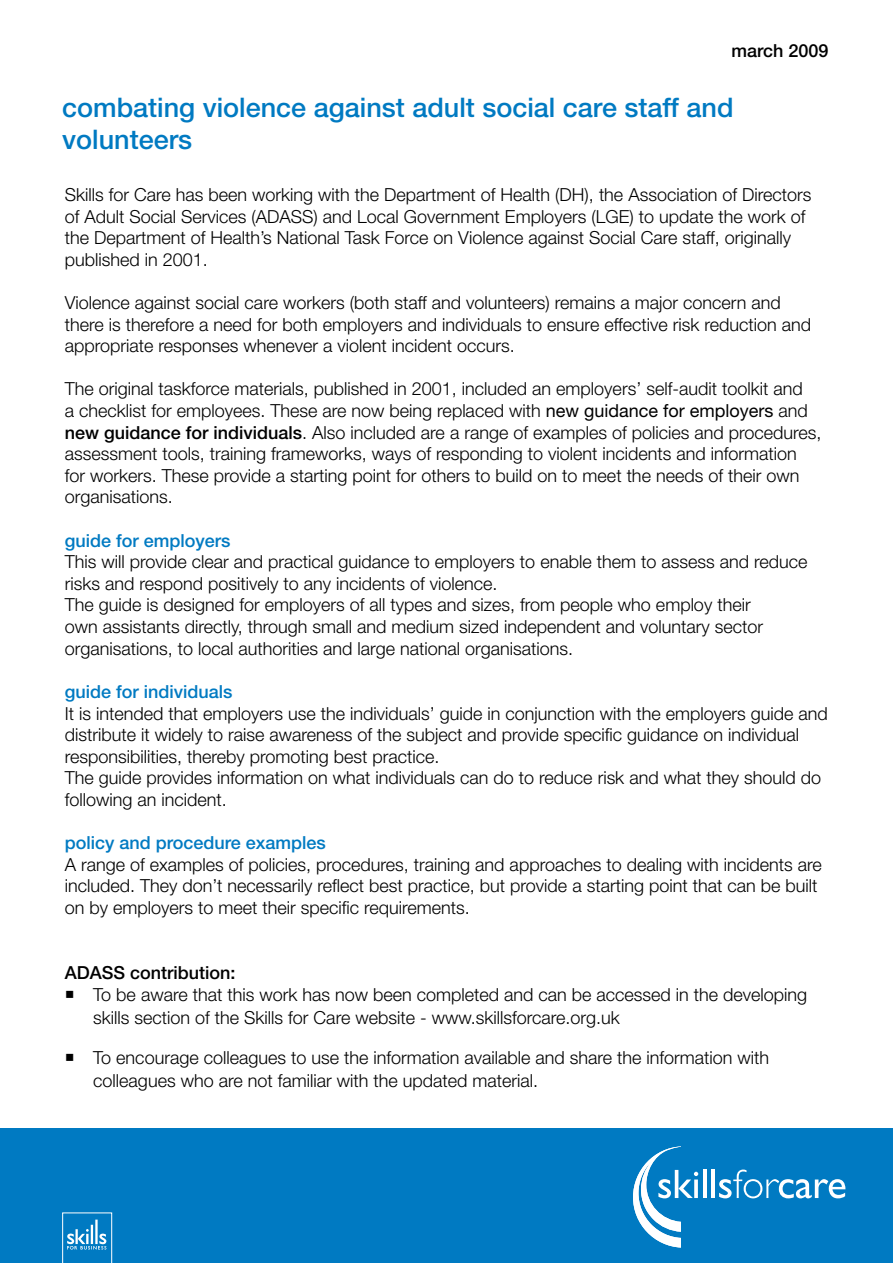
<style>
.page{position:relative;width:893px;height:1263px;background:#fff}
.page>*{position:absolute;margin:0;border:0;box-sizing:border-box;transform-origin:0 0}
.t1{font:500 27px/32.4px "Helvetica Neue LT Std";color:#007ac2}
.t2{font:300 18px/21.6px "Helvetica Neue LT Std";color:#000}
.t3{font:500 18px "Helvetica Neue LT Std";color:#007ac2}
.t4{font:500 18px "Helvetica Neue LT Std";color:#000}
.s1{font-weight:400}
.s2{font-weight:500}
</style>
<div class="page">
<div style="left:0;top:1129px;width:893px;height:134px;background:#007ac2"></div>
<svg style="left:633px;top:1146px;width:65px;height:101px"></svg>
<hr style="left:703px;top:1170px;width:3px;height:28px;background:#fff">
<hr style="left:711px;top:1170px;width:4px;height:28px;background:#fff">
<svg style="left:719px;top:1169px;width:126px;height:29px"></svg>
<svg style="left:62px;top:1212px;width:50px;height:51px"></svg>
<p class="t4" style="left:731px;top:40px;width:99px">march 2009</p>
<h1 class="t1" style="left:62px;top:90px;width:673px">combating violence against adult social care staff and volunteers</h1>
<p class="t2" style="left:65px;top:183px;width:748px">Skills for Care has been working with the Department of Health (DH), the Association of Directors of Adult Social Services (ADASS) and Local Government Employers (LGE) to update the work of the Department of Health’s National Task Force on Violence against Social Care staff, originally published in 2001.</p>
<p class="t2" style="left:65px;top:291px;width:748px">Violence against social care workers (both staff and volunteers) remains a major concern and there is therefore a need for both employers and individuals to ensure effective risk reduction and appropriate responses whenever a violent incident occurs.</p>
<p class="t2" style="left:65px;top:378px;width:758px">The original taskforce materials, published in 2001, included an employers’ self-audit toolkit and<br>a checklist for employees. These are now being replaced with <span class="s1">new guidance for employers</span> and <span class="s2">new guidance for individuals</span>. Also included are a range of examples of policies and procedures, assessment tools, training frameworks, ways of responding to violent incidents and information for workers. These provide a starting point for others to build on to meet the needs of their own organisations.</p>
<p class="t3" style="left:65px;top:529px;width:167px">guide for employers</p>
<p class="t2" style="left:65px;top:551px;width:744px">This will provide clear and practical guidance to employers to enable them to assess and reduce risks and respond positively to any incidents of violence.<br>The guide is designed for employers of all types and sizes, from people who employ their<br>own assistants directly, through small and medium sized independent and voluntary sector organisations, to local authorities and large national organisations.</p>
<p class="t3" style="left:65px;top:681px;width:169px">guide for individuals</p>
<p class="t2" style="left:65px;top:702px;width:765px">It is intended that employers use the individuals’ guide in conjunction with the employers guide and distribute it widely to raise awareness of the subject and provide specific guidance on individual responsibilities, thereby promoting best practice.<br>The guide provides information on what individuals can do to reduce risk and what they should do following an incident.</p>
<p class="t3" style="left:65px;top:832px;width:263px">policy and procedure examples</p>
<p class="t2" style="left:65px;top:853px;width:758px">A range of examples of policies, procedures, training and approaches to dealing with incidents are included. They don’t necessarily reflect best practice, but provide a starting point that can be built on by employers to meet their specific requirements.</p>
<p class="t4" style="left:65px;top:961px;width:172px">ADASS contribution:</p>
<p class="t2" style="left:93px;top:983px;width:715px;line-height:22.5px">To be aware that this work has now been completed and can be accessed in the developing skills section of the Skills for Care website - www.skillsforcare.org.uk</p>
<p class="t2" style="left:93px;top:1046px;width:677px;line-height:22.5px">To encourage colleagues to use the information available and share the information with colleagues who are not familiar with the updated material.</p>
</div>
